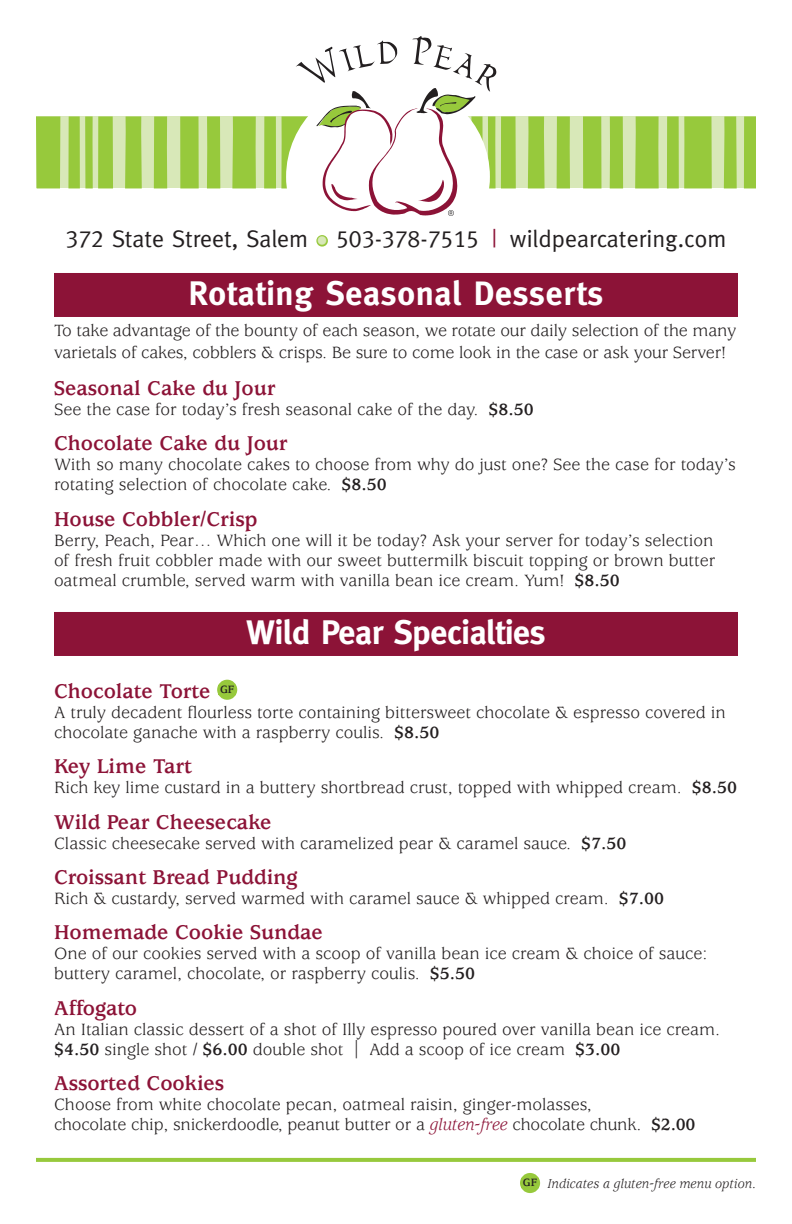
<style>
.page{position:relative;width:792px;height:1224px;background:#fff}
.page>*{position:absolute;margin:0;border:0;box-sizing:border-box;transform-origin:0 0}
.Section_Header{font:700 34px "Meta";letter-spacing:.015em;color:#fff}
.Section_Header-2{font:700 34px "Meta";letter-spacing:-.01em;color:#fff}
.Body{font:24px "Meta";color:#231f20}
.Menu_Item{font:700 22px "Usherwood";color:#8c1337}
.Menu_Description{font:18px/20px "Usherwood";color:#231f20}
.t1{font:italic 14px "Usherwood LT";color:#231f20}
.t2{font:700 11.8px "Usherwood";color:#231f20}
.s1{font-family:"Meta Caps"}
.s2{color:#d8e8b8}
.s3{font-family:"Meta Caps";color:#8c1337}
.s4{font-weight:700}
.s5{font-family:"Usherwood LT";font-style:italic;color:#8c1337}
</style>
<div class="page">
<div style="left:36px;top:116px;width:720px;height:72px;background:#d8e8b8"></div>
<div style="left:36px;top:116px;width:24px;height:72px;background:#97c93c"></div>
<div style="left:68px;top:116px;width:12px;height:72px;background:#97c93c"></div>
<svg style="left:85px;top:116px;width:8px;height:72px"></svg>
<div style="left:98px;top:116px;width:15px;height:72px;background:#97c93c"></div>
<svg style="left:125px;top:116px;width:17px;height:72px"></svg>
<svg style="left:154px;top:116px;width:13px;height:72px"></svg>
<div style="left:180px;top:116px;width:19px;height:72px;background:#97c93c"></div>
<svg style="left:207px;top:116px;width:13px;height:72px"></svg>
<svg style="left:232px;top:116px;width:24px;height:72px;background:#9aca42"></svg>
<div style="left:264px;top:116px;width:12px;height:72px;background:#97c93c"></div>
<div style="left:316px;top:235px;width:12px;height:12px;border:3px solid #97c93c;border-radius:50%"></div>
<div style="left:54px;top:273px;width:684px;height:44px;background:#8c1337"></div>
<div style="left:54px;top:612px;width:684px;height:44px;background:#8c1337"></div>
<div style="left:217px;top:680px;width:20px;height:20px;background:#97c93c;border-radius:50%"></div>
<div style="left:520px;top:1173px;width:20px;height:20px;background:#97c93c;border-radius:50%"></div>
<svg style="left:36px;top:1158px;width:720px;height:4px;background:#99ca40"></svg>
<svg style="left:281px;top:36px;width:475px;height:180px"></svg>
<p class="Body" style="left:66px;top:225px;width:662px"><span class="s1">372</span> State Street, Salem <span class="s2">•</span> <span class="s1">503-378-7515</span> <span class="s3">|</span> wildpearcatering.com</p>
<p class="Section_Header" style="left:189px;top:274px;width:416px">Rotating Seasonal Desserts</p>
<p class="Menu_Description" style="left:54px;top:320px;width:684px;line-height:21.6px">To take advantage of the bounty of each season, we rotate our daily selection of the many varietals of cakes, cobblers &amp; crisps. Be sure to come look in the case or ask your Server!</p>
<p class="Menu_Item" style="left:54px;top:376px;width:223px">Seasonal Cake du Jour</p>
<p class="Menu_Description" style="left:54px;top:400px;width:481px">See the case for today’s fresh seasonal cake of the day. <span class="s4">$8.50</span></p>
<p class="Menu_Item" style="left:54px;top:431px;width:235px">Chocolate Cake du Jour</p>
<p class="Menu_Description" style="left:54px;top:455px;width:683px">With so many chocolate cakes to choose from why do just one? See the case for today’s rotating selection of chocolate cake. <span class="s4">$8.50</span></p>
<p class="Menu_Item" style="left:54px;top:507px;width:205px">House Cobbler/Crisp</p>
<p class="Menu_Description" style="left:54px;top:531px;width:663px;text-align:justify">Berry, Peach, Pear… Which one will it be today? Ask your server for today’s selection of fresh fruit cobbler made with our sweet buttermilk biscuit topping or brown butter oatmeal crumble, served warm with vanilla bean ice cream. Yum! <span class="s4">$8.50</span></p>
<p class="Section_Header-2" style="left:246px;top:613px;width:301px">Wild Pear Specialties</p>
<p class="Menu_Item" style="left:54px;top:679px;width:158px">Chocolate Torte</p>
<p class="t2" style="left:220px;top:683px;width:16px">GF</p>
<p class="Menu_Description" style="left:54px;top:703px;width:673px">A truly decadent flourless torte containing bittersweet chocolate &amp; espresso covered in chocolate ganache with a raspberry coulis. <span class="s4">$8.50</span></p>
<p class="Menu_Item" style="left:54px;top:754px;width:139px">Key Lime Tart</p>
<p class="Menu_Description" style="left:54px;top:778px;width:685px">Rich key lime custard in a buttery shortbread crust, topped with whipped cream. <span class="s4">$8.50</span></p>
<p class="Menu_Item" style="left:54px;top:810px;width:219px">Wild Pear Cheesecake</p>
<p class="Menu_Description" style="left:54px;top:834px;width:574px">Classic cheesecake served with caramelized pear &amp; caramel sauce. <span class="s4">$7.50</span></p>
<p class="Menu_Item" style="left:54px;top:865px;width:245px">Croissant Bread Pudding</p>
<p class="Menu_Description" style="left:54px;top:889px;width:612px">Rich &amp; custardy, served warmed with caramel sauce &amp; whipped cream. <span class="s4">$7.00</span></p>
<p class="Menu_Item" style="left:54px;top:920px;width:270px">Homemade Cookie Sundae</p>
<p class="Menu_Description" style="left:54px;top:944px;width:655px">One of our cookies served with a scoop of vanilla bean ice cream &amp; choice of sauce: buttery caramel, chocolate, or raspberry coulis. <span class="s4">$5.50</span></p>
<p class="Menu_Item" style="left:54px;top:996px;width:85px">Affogato</p>
<p class="Menu_Description" style="left:54px;top:1020px;width:668px">An Italian classic dessert of a shot of Illy espresso poured over vanilla bean ice cream. <span class="s4">$4.50</span> single shot / <span class="s4">$6.00</span> double shot | Add a scoop of ice cream <span class="s4">$3.00</span></p>
<p class="Menu_Item" style="left:54px;top:1071px;width:172px">Assorted Cookies</p>
<p class="Menu_Description" style="left:54px;top:1095px;width:643px">Choose from white chocolate pecan, oatmeal raisin, ginger-molasses,<br>chocolate chip, snickerdoodle, peanut butter or a <span class="s5">gluten-free</span> chocolate chunk. <span class="s4">$2.00</span></p>
<p class="t2" style="left:523px;top:1176px;width:16px">GF</p>
<p class="t1" style="left:547px;top:1176px;width:210px">Indicates a gluten-free menu option.</p>
</div>
